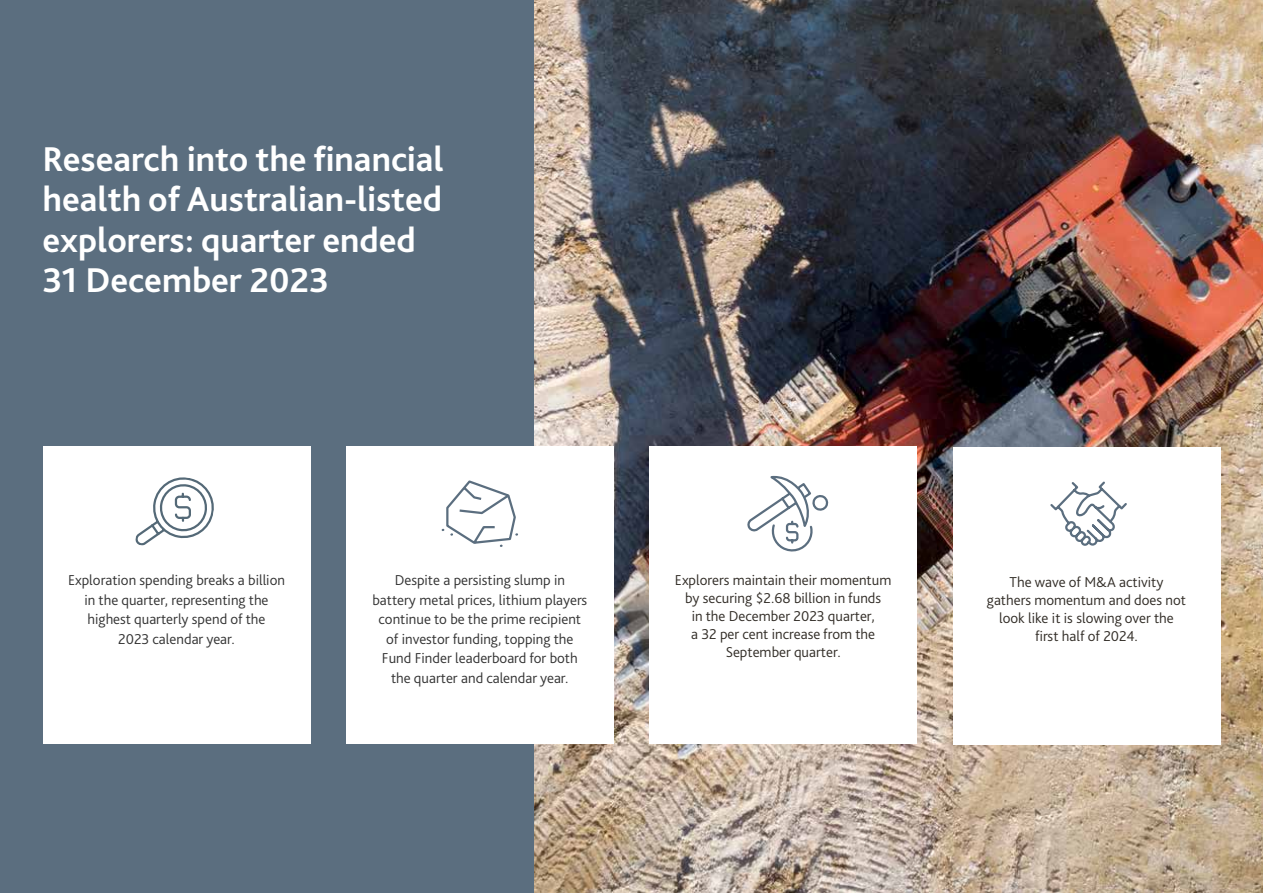
<style>
.page{position:relative;width:1263px;height:893px;background:#fff}
.page>*{position:absolute;margin:0;border:0;box-sizing:border-box;transform-origin:0 0}
.t1{font:700 36px/40.5px "Bliss Pro";color:#fff}
.t2{font:300 15px/19.5px "Bliss Pro";color:#333;text-align:center}
.t3{font:300 15px/18px "Bliss Pro";color:#322d27;text-align:center}
</style>
<div class="page">
<div style="left:0;top:0;width:747px;height:893px;background:#5b6e7f"></div>
<img style="left:534px;top:0;width:729px;height:893px">
<div style="left:346px;top:446px;width:268px;height:298px;background:#fff"></div>
<div style="left:649px;top:446px;width:268px;height:298px;background:#fff"></div>
<div style="left:952px;top:448px;width:268px;height:297px;background:#fff"></div>
<div style="left:43px;top:446px;width:267px;height:298px;background:#fff"></div>
<svg style="left:747px;top:475px;width:82px;height:77px"></svg>
<svg style="left:135px;top:477px;width:79px;height:69px"></svg>
<svg style="left:443px;top:480px;width:74px;height:67px"></svg>
<svg style="left:1050px;top:481px;width:77px;height:65px"></svg>
<h1 class="t1" style="left:43px;top:138px;width:403px">Research into the financial health of Australian-listed explorers: quarter ended<br>31 December 2023</h1>
<p class="t2" style="left:68px;top:570px;width:218px">Exploration spending breaks a billion in the quarter, representing the highest quarterly spend of the<br>2023 calendar year.</p>
<p class="t2" style="left:372px;top:570px;width:216px">Despite a persisting slump in battery metal prices, lithium players continue to be the prime recipient of investor funding, topping the Fund Finder leaderboard for both the quarter and calendar year.</p>
<p class="t3" style="left:675px;top:571px;width:218px">Explorers maintain their momentum by securing $2.68 billion in funds<br>in the December 2023 quarter,<br>a 32 per cent increase from the<br>September quarter.</p>
<p class="t3" style="left:987px;top:572px;width:201px">The wave of M&amp;A activity gathers momentum and does not look like it is slowing over the first half of 2024.</p>
</div>
